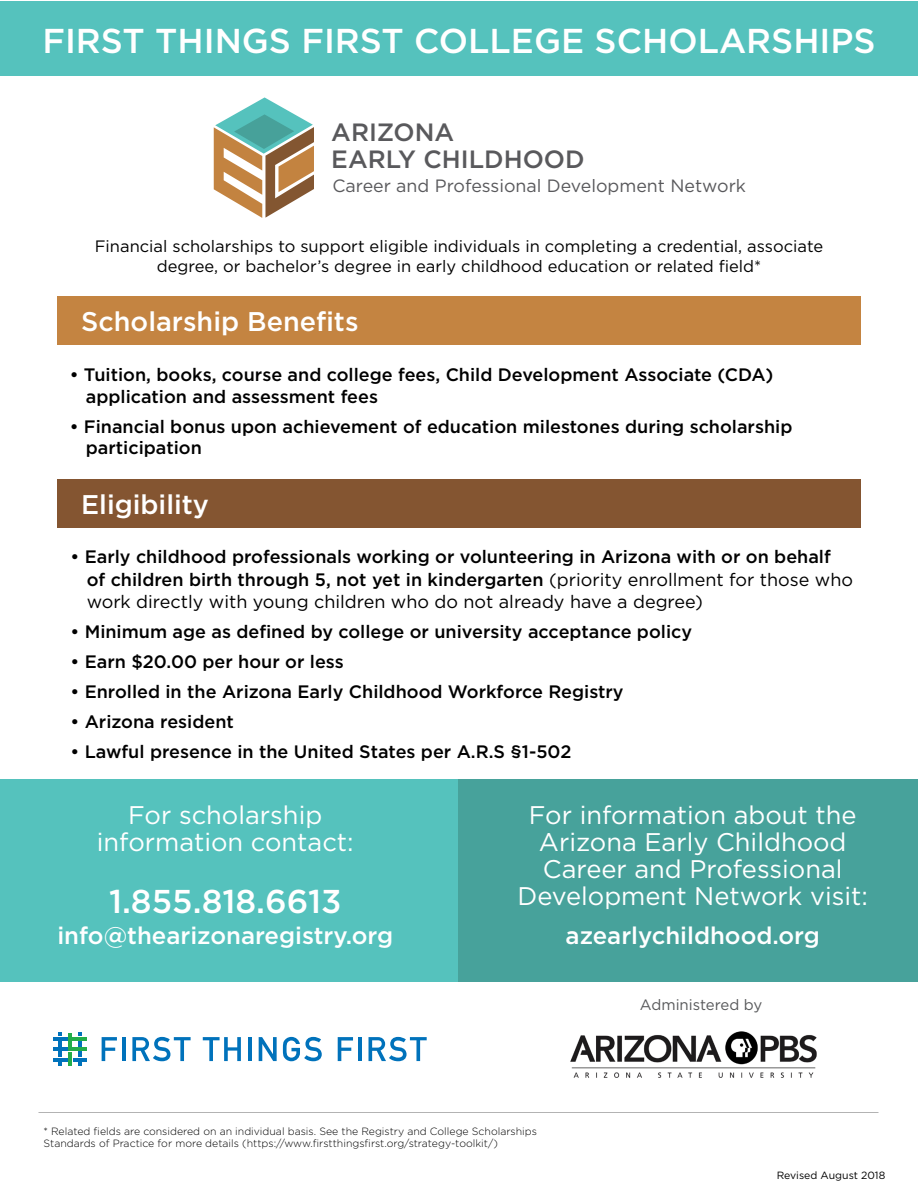
<style>
.page{position:relative;width:918px;height:1188px;background:#fff}
.page>*{position:absolute;margin:0;border:0;box-sizing:border-box;transform-origin:0 0}
.t1{font:500 34.5px "Gotham";color:#fff}
.t2{font:500 33px "Gotham";color:#fff}
.t3{font:500 27px "Gotham";color:#fff}
.t4{font:25.5px/27px "Gotham";color:#fff;text-align:center}
.t5{font:500 24.9px/27px "Gotham";color:#59595c}
.t6{font:500 24px "Gotham";color:#fff}
.t7{font:500 18px/21.6px "Gotham";color:#000}
.t8{font:17.85px "Gotham";color:#59595c}
.t9{font:16.5px/19.8px "Gotham";color:#000;text-align:center}
.t10{font:15px "Gotham";color:#58595b}
.t11{font:300 10.5px/12.6px "Gotham";color:#000}
.t12{font:10.5px "Gotham";color:#000}
.s1{font-weight:400}
</style>
<div class="page">
<img style="left:570px;top:1031px;width:247px;height:47px">
<div style="left:0;top:2px;width:918px;height:74px;background:#55c2bd"></div>
<div style="left:48px;top:779px;width:870px;height:203px;background:#47a29b"></div>
<div style="left:0;top:779px;width:458px;height:203px;background:#55c2bd"></div>
<div style="left:57px;top:297px;width:804px;height:48px;background:#c48441"></div>
<div style="left:57px;top:480px;width:804px;height:48px;background:#845531"></div>
<svg style="left:102px;top:1037px;width:15px;height:24px"></svg>
<hr style="left:122px;top:1037px;width:3px;height:24px;background:#0072bb">
<svg style="left:132px;top:1037px;width:59px;height:24px"></svg>
<svg style="left:203px;top:1037px;width:38px;height:24px"></svg>
<hr style="left:248px;top:1037px;width:4px;height:24px;background:#0072bb">
<svg style="left:259px;top:1037px;width:18px;height:24px"></svg>
<svg style="left:283px;top:1037px;width:39px;height:24px"></svg>
<svg style="left:338px;top:1037px;width:15px;height:24px"></svg>
<hr style="left:358px;top:1037px;width:3px;height:24px;background:#0072bb">
<svg style="left:369px;top:1037px;width:58px;height:24px"></svg>
<hr style="left:53px;top:1047px;width:15px;height:4px;background:#0072bb">
<svg style="left:58px;top:1033px;width:3px;height:33px"></svg>
<hr style="left:68px;top:1033px;width:4px;height:14px;background:#23ad49">
<hr style="left:68px;top:1052px;width:4px;height:14px;background:#23ad49">
<hr style="left:53px;top:1037px;width:15px;height:4px;background:#0072bb">
<hr style="left:73px;top:1037px;width:14px;height:4px;background:#23ad49">
<hr style="left:53px;top:1058px;width:15px;height:3px;background:#0072bb">
<hr style="left:73px;top:1058px;width:14px;height:3px;background:#0072bb">
<hr style="left:68px;top:1047px;width:19px;height:4px;background:#23ad49">
<svg style="left:79px;top:1033px;width:3px;height:33px"></svg>
<hr style="left:38px;top:1112px;width:840px;height:1px;background:#b3b3b3">
<svg style="left:214px;top:97px;width:100px;height:121px"></svg>
<h1 class="t1" style="left:42px;top:18px;width:835px">FIRST THINGS FIRST COLLEGE SCHOLARSHIPS</h1>
<h3 class="t5" style="left:331px;top:118px;width:255px">ARIZONA<br>EARLY CHILDHOOD</h3>
<p class="t8" style="left:332px;top:175px;width:415px">Career and Professional Development Network</p>
<p class="t9" style="left:95px;top:236px;width:730px">Financial scholarships to support eligible individuals in completing a credential, associate degree, or bachelor’s degree in early childhood education or related field*</p>
<h3 class="t3" style="left:81px;top:304px;width:279px">Scholarship Benefits</h3>
<p class="t7" style="left:86px;top:364px;width:689px;text-indent:-16px">• Tuition, books, course and college fees, Child Development Associate (CDA) application and assessment fees</p>
<p class="t7" style="left:86px;top:415px;width:708px;text-indent:-16px">• Financial bonus upon achievement of education milestones during scholarship participation</p>
<h3 class="t3" style="left:81px;top:487px;width:129px">Eligibility</h3>
<p class="t7" style="left:87px;top:545px;width:768px;line-height:22.5px;text-indent:-16px">• Early childhood professionals working or volunteering in Arizona with or on behalf of children birth through 5, not yet in kindergarten <span class="s1">(priority enrollment for those who work directly with young children who do not already have a degree)</span></p>
<p class="t7" style="left:70px;top:621px;width:623px">• Minimum age as defined by college or university acceptance policy</p>
<p class="t7" style="left:70px;top:651px;width:275px">• Earn $20.00 per hour or less</p>
<p class="t7" style="left:70px;top:681px;width:555px">• Enrolled in the Arizona Early Childhood Workforce Registry</p>
<p class="t7" style="left:70px;top:711px;width:165px">• Arizona resident</p>
<p class="t7" style="left:70px;top:741px;width:503px">• Lawful presence in the United States per A.R.S §1-502</p>
<h3 class="t4" style="left:97px;top:801px;width:258px">For scholarship information contact:</h3>
<h2 class="t2" style="left:109px;top:879px;width:234px">1.855.818.6613</h2>
<h3 class="t6" style="left:57px;top:920px;width:337px">info@thearizonaregistry.org</h3>
<h3 class="t4" style="left:518px;top:801px;width:352px">For information about the<br>Arizona Early Childhood<br>Career and Professional<br>Development Network visit:</h3>
<h3 class="t6" style="left:566px;top:920px;width:256px">azearlychildhood.org</h3>
<p class="t10" style="left:640px;top:995px;width:124px">Administered by</p>
<p class="t11" style="left:44px;top:1124px;width:495px">* Related fields are considered on an individual basis. See the Registry and College Scholarships<br>Standards of Practice for more details (https://www.firstthingsfirst.org/strategy-toolkit/)</p>
<p class="t12" style="left:777px;top:1169px;width:110px">Revised August 2018</p>
</div>
